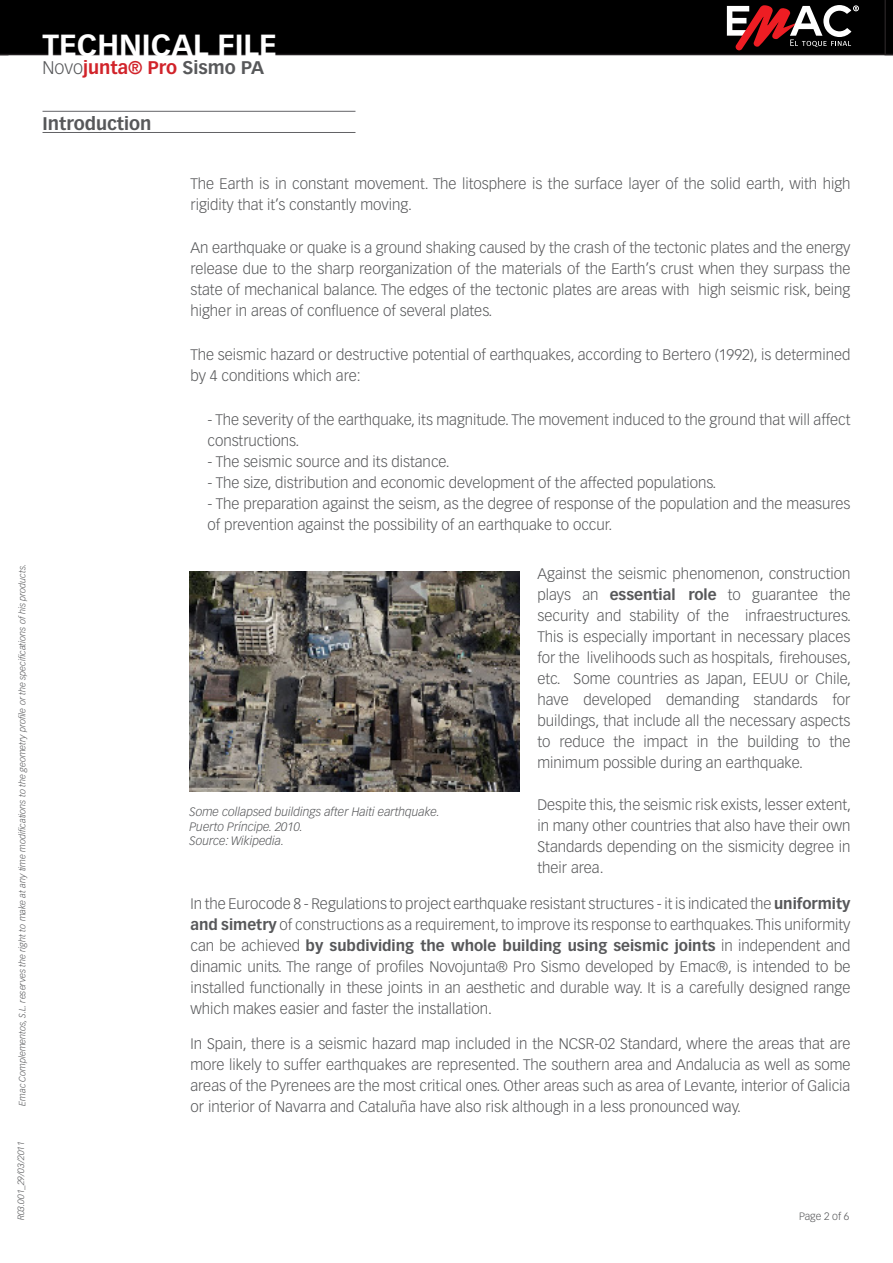
<style>
.page{position:relative;width:893px;height:1263px;background:#fff}
.page>*{position:absolute;margin:0;border:0;box-sizing:border-box;transform-origin:0 0}
.t1{font:700 30px "Vectora LT Std";color:#fff}
.t2{font:700 18px "Vectora LT Std";color:#d1232a}
.t3{font:700 18px "Vectora LT Std";color:#57585a}
.t4{font:300 15px/21px "Vectora LT Std";color:#57585a;text-align:justify}
.t5{font:italic 300 12px "Vectora LT Std";color:#57585a}
.t6{font:300 10.5px "Vectora LT Std";color:#57585a}
.t7{font:italic 300 9px "Vectora LT Std";color:#57585a}
.s1{font-weight:300;color:#57585a}
.s2{color:#57585a}
.s3{font-weight:700}
</style>
<div class="page">
<div style="left:0;top:0;width:884px;height:55px;background:#000"></div>
<svg style="left:884px;top:0;width:9px;height:55px"></svg>
<svg style="left:727px;top:5px;width:132px;height:45px"></svg>
<hr style="left:43px;top:111px;width:312px;height:1px;background:#636366">
<hr style="left:43px;top:132px;width:312px;height:1px;background:#636366">
<img style="left:190px;top:572px;width:330px;height:219px">
<h1 class="t1" style="left:43px;top:27px;width:236px">TECHNICAL FILE</h1>
<p class="t2" style="left:43px;top:57px;width:223px"><span class="s1">Novo</span>junta® Pro <span class="s2">Sismo PA</span></p>
<p class="t3" style="left:43px;top:112px;width:111px">Introduction</p>
<p class="t7" style="left:17px;top:1106px;width:543px;rotate:-90deg">Emac Complementos, S.L. reserves the right to make at any time modifications to the geometry profile or the specifications of his products.</p>
<p class="t7" style="left:15px;top:1220px;width:81px;rotate:-90deg">R03.001_29/03/2011</p>
<p class="t4" style="left:190px;top:174px;width:661px">The Earth is in constant movement. The litosphere is the surface layer of the solid earth, with high rigidity that it’s constantly moving.</p>
<p class="t4" style="left:190px;top:237px;width:661px">An earthquake or quake is a ground shaking caused by the crash of the tectonic plates and the energy release due to the sharp reorganization of the materials of the Earth’s crust when they surpass the state of mechanical balance. The edges of the tectonic plates are areas with high seismic risk, being higher in areas of confluence of several plates.</p>
<p class="t4" style="left:190px;top:344px;width:661px">The seismic hazard or destructive potential of earthquakes, according to Bertero (1992), is determined by 4 conditions which are:</p>
<p class="t4" style="left:207px;top:410px;width:644px">- The severity of the earthquake, its magnitude. The movement induced to the ground that will affect constructions.</p>
<p class="t4" style="left:207px;top:452px;width:244px">- The seismic source and its distance.</p>
<p class="t4" style="left:207px;top:473px;width:510px">- The size, distribution and economic development of the affected populations.</p>
<p class="t4" style="left:207px;top:494px;width:644px">- The preparation against the seism, as the degree of response of the population and the measures of prevention against the possibility of an earthquake to occur.</p>
<p class="t5" style="left:189px;top:805px;width:252px">Some collapsed buildings after Haiti earthquake.</p>
<p class="t5" style="left:189px;top:819px;width:115px">Puerto Príncipe. 2010.</p>
<p class="t5" style="left:189px;top:834px;width:96px">Source: Wikipedia.</p>
<p class="t4" style="left:537px;top:563px;width:315px">Against the seismic phenomenon, construction plays an <span class="s3">essential role</span> to guarantee the security and stability of the infraestructures.<br>This is especially important in necessary places for the livelihoods such as hospitals, firehouses, etc. Some countries as Japan, EEUU or Chile, have developed demanding standards for buildings, that include all the necessary aspects to reduce the impact in the building to the minimum possible during an earthquake.</p>
<p class="t4" style="left:537px;top:794px;width:315px">Despite this, the seismic risk exists, lesser extent, in many other countries that also have their own Standards depending on the sismicity degree in their area.</p>
<p class="t4" style="left:190px;top:893px;width:661px">In the Eurocode 8 - Regulations to project earthquake resistant structures - it is indicated the <span class="s3">uniformity and simetry</span> of constructions as a requirement, to improve its response to earthquakes. This uniformity can be achieved <span class="s3">by subdividing the whole building using seismic joints</span> in independent and dinamic units. The range of profiles Novojunta® Pro Sismo developed by Emac®, is intended to be installed functionally in these joints in an aesthetic and durable way. It is a carefully designed range which makes easier and faster the installation.</p>
<p class="t4" style="left:190px;top:1033px;width:661px">In Spain, there is a seismic hazard map included in the NCSR-02 Standard, where the areas that are more likely to suffer earthquakes are represented. The southern area and Andalucia as well as some areas of the Pyrenees are the most critical ones. Other areas such as area of Levante, interior of Galicia or interior of Navarra and Cataluña have also risk although in a less pronounced way.</p>
<p class="t6" style="left:799px;top:1210px;width:52px">Page 2 of 6</p>
</div>
